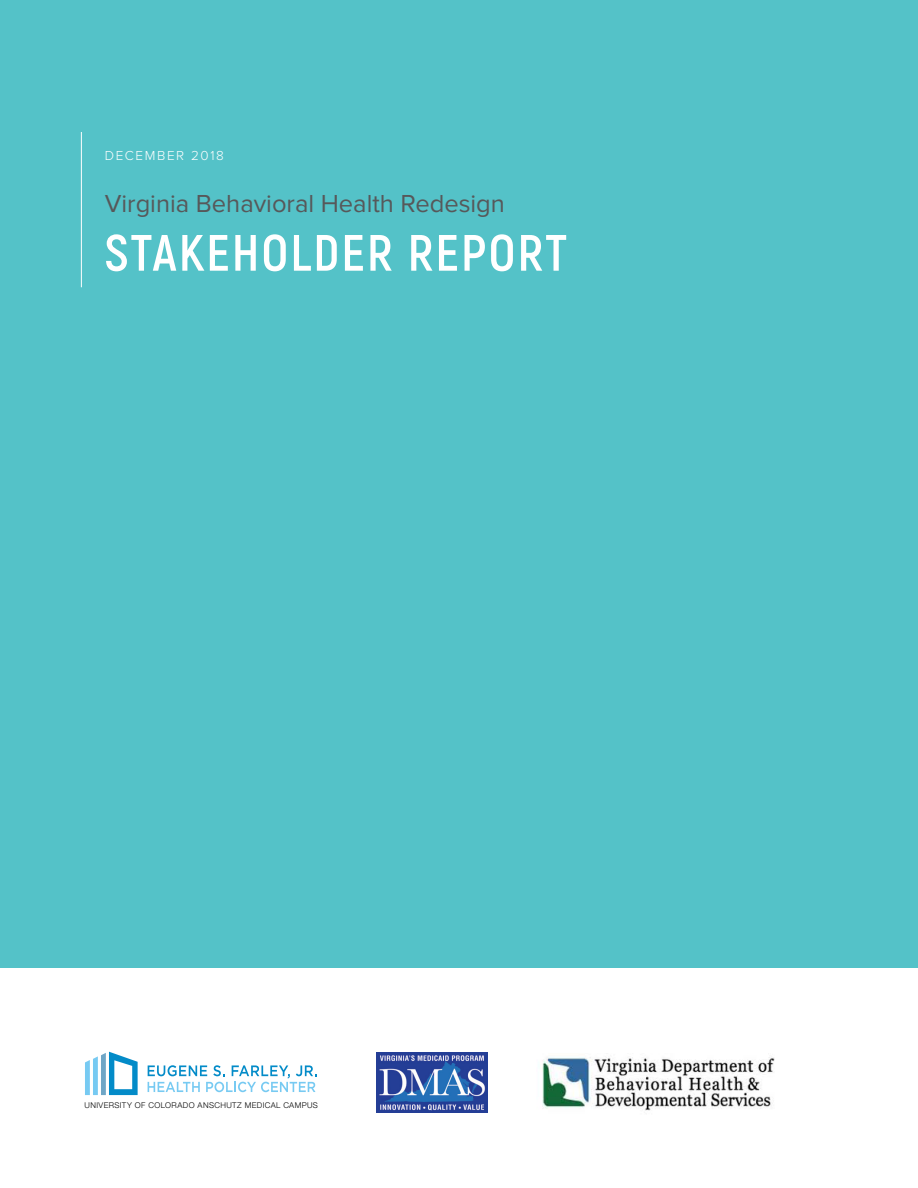
<style>
.page{position:relative;width:918px;height:1188px;background:#fff}
.page>*{position:absolute;margin:0;border:0;box-sizing:border-box;transform-origin:0 0}
.t1{font:700 51px "Akrobat";letter-spacing:.04em;color:#fff}
.t2{font:25.5px "Proxima Nova";color:#57585a}
.t3{font:300 13.5px "Proxima Nova";letter-spacing:.12em;color:#fff}
.t4{font:300 7.95px "Helvetica Neue";letter-spacing:.05em;color:#000}
</style>
<div class="page">
<div style="left:0;top:0;width:918px;height:968px;background:#54c2c8"></div>
<svg style="left:85px;top:1052px;width:53px;height:43px"></svg>
<svg style="left:148px;top:1065px;width:169px;height:27px"></svg>
<img style="left:377px;top:1052px;width:110px;height:60px">
<img style="left:542px;top:1057px;width:233px;height:54px">
<hr style="left:81px;top:132px;width:1px;height:155px;background:#fff">
<p class="t3" style="left:105px;top:148px;width:121px">DECEMBER 2018</p>
<p class="t2" style="left:105px;top:189px;width:402px">Virginia Behavioral Health Redesign</p>
<p class="t1" style="left:105px;top:221px;width:464px">STAKEHOLDER REPORT</p>
<p class="t4" style="left:85px;top:1101px;width:235px">UNIVERSITY OF COLORADO ANSCHUTZ MEDICAL CAMPUS</p>
</div>
